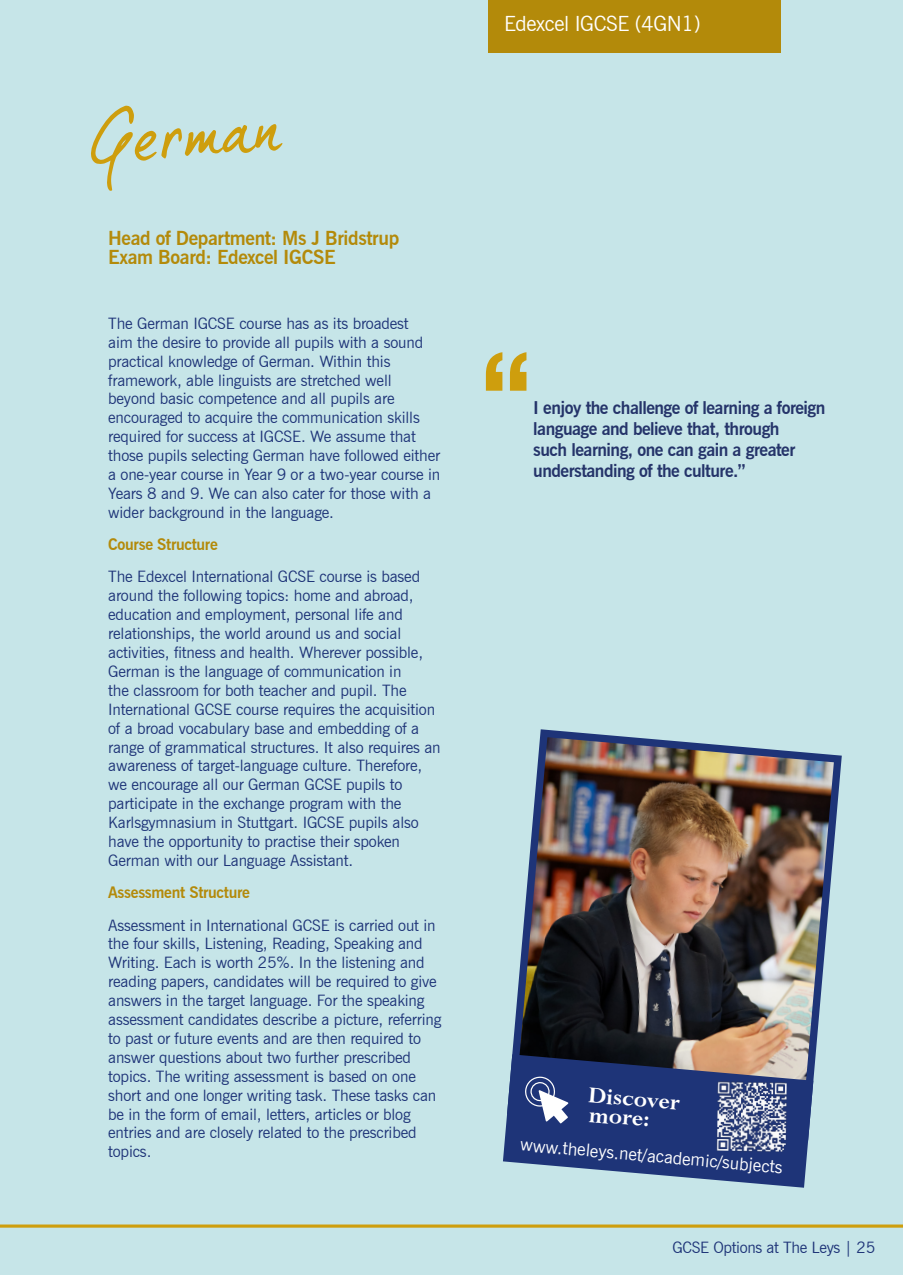
<style>
.page{position:relative;width:903px;height:1275px;background:#fff}
.page>*{position:absolute;margin:0;border:0;box-sizing:border-box;transform-origin:0 0}
.t1{font:69.3px "dear Joe 5 CASUAL P";color:#ce9e0d}
.t2{font:700 25.55px/19.1px "Lapidary 333 BT";color:#fff}
.t3{font:21px "News Gothic BT";letter-spacing:-.02em;color:#fff}
.t4{font:700 19.25px/18.9px "News Gothic BT";letter-spacing:-.02em;color:#b38a0a}
.t5{font:700 17.5px/21px "News Gothic BT";letter-spacing:-.03em;color:#25346a}
.t6{font:17.5px "News Gothic BT";color:#fff}
.t7{font:15.75px/18.9px "News Gothic BT";letter-spacing:-.01em;color:#1e3478}
.t8{font:700 15.75px "News Gothic BT";letter-spacing:-.02em;color:#b38a0a}
</style>
<div class="page">
<div style="left:2px;top:0;width:901px;height:1275px;background:#c6e5e8"></div>
<div style="left:488px;top:0;width:293px;height:52px;background:#b38a0a"></div>
<svg style="left:486px;top:352px;width:40px;height:39px"></svg>
<img style="left:512px;top:729px;width:330px;height:356px">
<svg style="left:503px;top:1054px;width:310px;height:134px;background:#4c5d8c"></svg>
<svg style="left:0;top:1223px;width:903px;height:52px"></svg>
<h1 class="t1" style="left:87px;top:97px;width:194px;rotate:-4deg">German</h1>
<p class="t4" style="left:108px;top:229px;width:292px">Head of Department: Ms J Bridstrup<br>Exam Board: Edexcel IGCSE</p>
<p class="t7" style="left:108px;top:314px;width:334px">The German IGCSE course has as its broadest<br>aim the desire to provide all pupils with a sound practical knowledge of German. Within this framework, able linguists are stretched well beyond basic competence and all pupils are encouraged to acquire the communication skills required for success at IGCSE. We assume that those pupils selecting German have followed either a one-year course in Year 9 or a two-year course in Years 8 and 9. We can also cater for those with a wider background in the language.</p>
<p class="t8" style="left:108px;top:535px;width:111px">Course Structure</p>
<p class="t7" style="left:108px;top:567px;width:334px">The Edexcel International GCSE course is based around the following topics: home and abroad, education and employment, personal life and relationships, the world around us and social activities, fitness and health. Wherever possible, German is the language of communication in<br>the classroom for both teacher and pupil. The International GCSE course requires the acquisition of a broad vocabulary base and embedding of a range of grammatical structures. It also requires an awareness of target-language culture. Therefore, we encourage all our German GCSE pupils to participate in the exchange program with the Karlsgymnasium in Stuttgart. IGCSE pupils also have the opportunity to practise their spoken German with our Language Assistant.</p>
<p class="t8" style="left:108px;top:883px;width:143px">Assessment Structure</p>
<p class="t7" style="left:108px;top:915px;width:335px">Assessment in International GCSE is carried out in the four skills, Listening, Reading, Speaking and Writing. Each is worth 25%. In the listening and reading papers, candidates will be required to give answers in the target language. For the speaking assessment candidates describe a picture, referring to past or future events and are then required to answer questions about two further prescribed topics. The writing assessment is based on one short and one longer writing task. These tasks can be in the form of email, letters, articles or blog entries and are closely related to the prescribed topics.</p>
<h3 class="t3" style="left:504px;top:11px;width:198px">Edexcel IGCSE (4GN1)</h3>
<p class="t5" style="left:533px;top:397px;width:294px">I enjoy the challenge of learning a foreign language and believe that, through<br>such learning, one can gain a greater understanding of the culture.”</p>
<h2 class="t2" style="left:589px;top:1086px;width:93px;rotate:5deg">Discover more:</h2>
<p class="t6" style="left:521px;top:1134px;width:265px;rotate:5deg">www.theleys.net/academic/subjects</p>
<p class="t7" style="left:672px;top:1238px;width:204px">GCSE Options at The Leys | 25</p>
</div>
